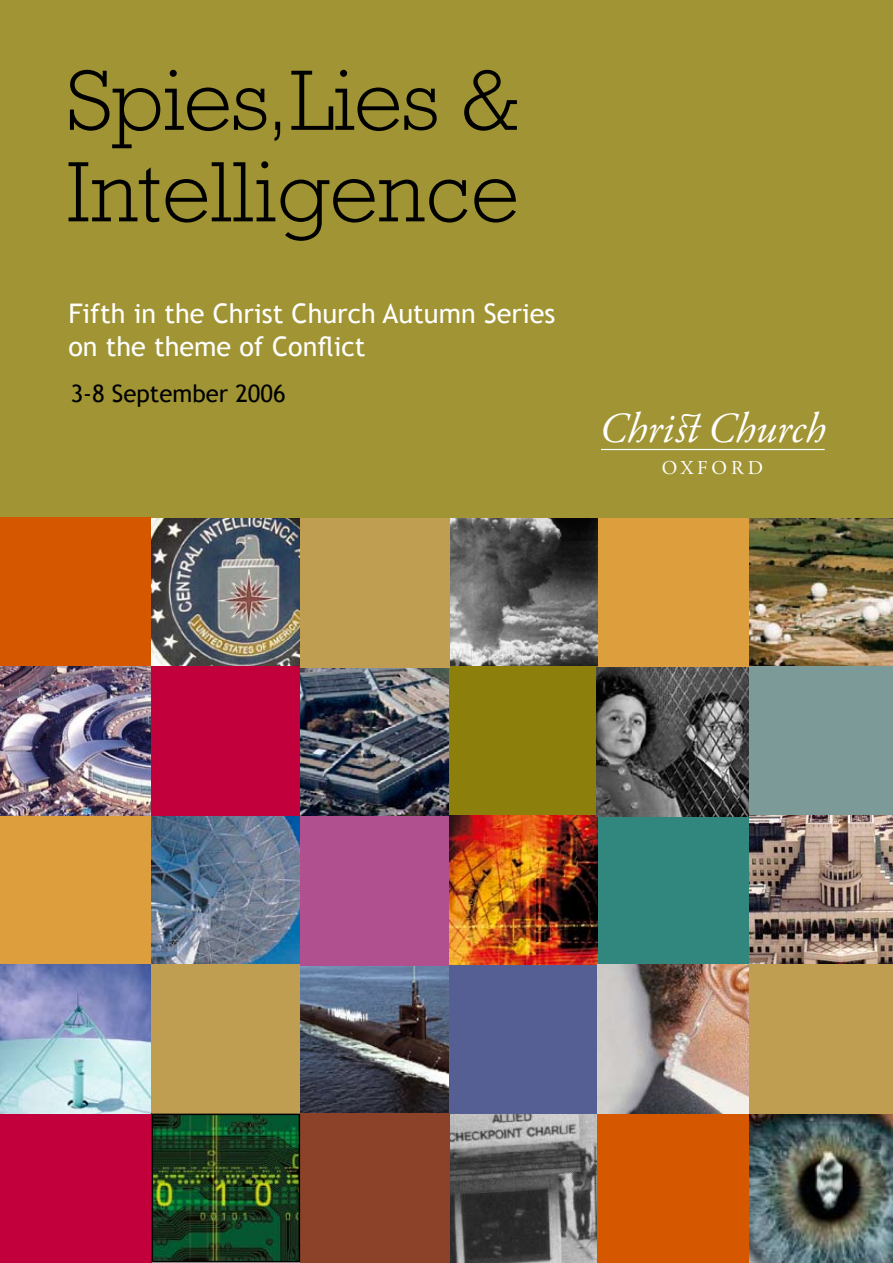
<style>
.page{position:relative;width:893px;height:1263px;background:#fff}
.page>*{position:absolute;margin:0;border:0;box-sizing:border-box;transform-origin:0 0}
.t1{font:300 87px/91.5px "Rockwell";letter-spacing:.01em;color:#000}
.t2{font:italic 42.75px "Adobe Garamond Pro";color:#fff}
.t3{font:27px/33px "Trebuchet MS";color:#fff}
.t4{font:24px "Trebuchet MS";color:#000}
.t5{font:19.5px "Adobe Garamond Pro";letter-spacing:.2em;color:#fff}
.s1{font-family:"Adobe Garamond Alt"}
</style>
<div class="page">
<div style="left:0;top:0;width:893px;height:533px;background:#a09434"></div>
<img style="left:150px;top:816px;width:150px;height:149px">
<img style="left:749px;top:518px;width:144px;height:148px">
<img style="left:150px;top:518px;width:150px;height:148px">
<img style="left:300px;top:668px;width:149px;height:148px">
<img style="left:449px;top:518px;width:149px;height:148px">
<img style="left:300px;top:965px;width:149px;height:148px">
<img style="left:449px;top:1113px;width:148px;height:149px">
<img style="left:749px;top:1114px;width:144px;height:148px">
<div style="left:149px;top:666px;width:151px;height:150px;background:#c2003c"></div>
<div style="left:300px;top:816px;width:149px;height:149px;background:#b1508f"></div>
<div style="left:449px;top:666px;width:149px;height:150px;background:#8c7f0c"></div>
<div style="left:598px;top:518px;width:151px;height:150px;background:#dd9e3e"></div>
<div style="left:0;top:517px;width:150px;height:149px;background:#d55800"></div>
<div style="left:449px;top:964px;width:149px;height:149px;background:#565f93"></div>
<div style="left:300px;top:518px;width:149px;height:150px;background:#bf9e52"></div>
<div style="left:0;top:815px;width:150px;height:150px;background:#dd9e3e"></div>
<div style="left:749px;top:666px;width:144px;height:150px;background:#7c9b98"></div>
<div style="left:152px;top:965px;width:148px;height:149px;background:#bf9e52"></div>
<div style="left:744px;top:964px;width:149px;height:149px;background:#bf9e52"></div>
<div style="left:0;top:1113px;width:152px;height:149px;background:#c2003c"></div>
<div style="left:300px;top:1113px;width:149px;height:149px;background:#8b4228"></div>
<div style="left:597px;top:1113px;width:152px;height:150px;background:#d55800"></div>
<img style="left:0;top:965px;width:151px;height:148px">
<img style="left:0;top:666px;width:150px;height:150px">
<img style="left:749px;top:815px;width:144px;height:149px">
<img style="left:155px;top:1116px;width:142px;height:143px">
<div style="left:152px;top:1113px;width:148px;height:149px;border:2px solid #000"></div>
<img style="left:449px;top:816px;width:149px;height:149px">
<div style="left:598px;top:815px;width:151px;height:150px;background:#31877d"></div>
<hr style="left:601px;top:449px;width:224px;height:1px;background:#fff">
<img style="left:597px;top:668px;width:151px;height:148px">
<img style="left:597px;top:965px;width:151px;height:148px">
<h1 class="t1" style="left:66px;top:54px;width:456px">Spies, Lies &amp;<br>Intelligence</h1>
<p class="t3" style="left:68px;top:297px;width:489px">Fifth in the Christ Church Autumn Series on the theme of Conflict</p>
<p class="t4" style="left:71px;top:379px;width:216px">3-8 September 2006</p>
<h2 class="t2" style="left:599px;top:402px;width:228px">Chri<span class="s1">s</span> Church</h2>
<p class="t5" style="left:662px;top:456px;width:103px">OXFORD</p>
</div>
